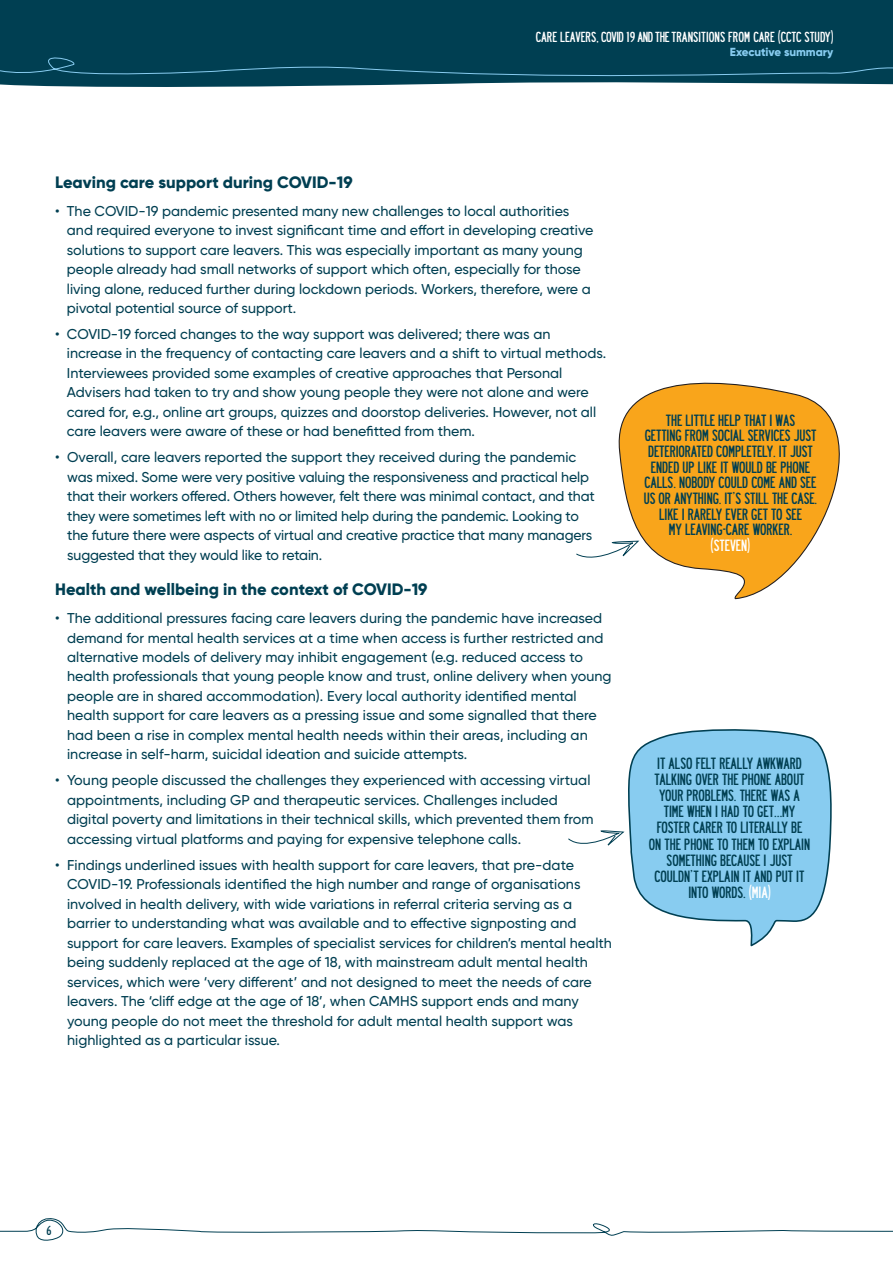
<style>
.page{position:relative;width:893px;height:1263px;background:#fff}
.page>*{position:absolute;margin:0;border:0;box-sizing:border-box;transform-origin:0 0}
.t1{font:800 16.5px "Gilroy";color:#003f52}
.t2{font:500 14.25px/19.5px "Gilroy";color:#003f52}
.t3{font:14.25px/16.2px "Roadway";letter-spacing:-.005em;color:#003f52;text-align:center}
.t4{font:14.25px "Roadway";letter-spacing:-.005em;color:#fff}
.t5{font:12.75px "Roadway";letter-spacing:.005em;color:#fff}
.t6{font:800 11.7px "Gilroy";letter-spacing:-.005em;color:#88ccf0}
.t7{font:11.55px "Roadway";color:#003f52}
.s1{color:#fff}
</style>
<div class="page">
<div style="left:0;top:0;width:893px;height:87px;background:#003f52"></div>
<svg style="left:0;top:1218px;width:893px;height:23px"></svg>
<div style="left:0;top:51px;width:893px;height:30px;background:#003f52"></div>
<svg style="left:618px;top:382px;width:222px;height:218px"></svg>
<svg style="left:576px;top:541px;width:63px;height:24px"></svg>
<svg style="left:568px;top:830px;width:56px;height:16px"></svg>
<svg style="left:628px;top:729px;width:204px;height:218px"></svg>
<p class="t5" style="left:536px;top:29px;width:299px">CARE LEAVERS, COVID 19 AND THE TRANSITIONS FROM CARE (CCTC STUDY)</p>
<p class="t6" style="left:730px;top:44px;width:105px">Executive summary</p>
<p class="t1" style="left:55px;top:171px;width:299px">Leaving care support during COVID-19</p>
<p class="t2" style="left:67px;top:201px;width:528px;text-indent:-12px">• The COVID-19 pandemic presented many new challenges to local authorities and required everyone to invest significant time and effort in developing creative solutions to support care leavers. This was especially important as many young people already had small networks of support which often, especially for those living alone, reduced further during lockdown periods. Workers, therefore, were a pivotal potential source of support.</p>
<p class="t2" style="left:67px;top:324px;width:541px;text-indent:-12px">• COVID-19 forced changes to the way support was delivered; there was an increase in the frequency of contacting care leavers and a shift to virtual methods.<br>Interviewees provided some examples of creative approaches that Personal Advisers had taken to try and show young people they were not alone and were cared for, e.g., online art groups, quizzes and doorstop deliveries. However, not all care leavers were aware of these or had benefitted from them.</p>
<p class="t2" style="left:67px;top:447px;width:529px;text-indent:-12px">• Overall, care leavers reported the support they received during the pandemic was mixed. Some were very positive valuing the responsiveness and practical help that their workers offered. Others however, felt there was minimal contact, and that they were sometimes left with no or limited help during the pandemic. Looking to the future there were aspects of virtual and creative practice that many managers suggested that they would like to retain.</p>
<p class="t1" style="left:55px;top:579px;width:374px">Health and wellbeing in the context of COVID-19</p>
<p class="t2" style="left:67px;top:608px;width:546px;text-indent:-12px">• The additional pressures facing care leavers during the pandemic have increased demand for mental health services at a time when access is further restricted and alternative models of delivery may inhibit engagement (e.g. reduced access to health professionals that young people know and trust, online delivery when young people are in shared accommodation). Every local authority identified mental health support for care leavers as a pressing issue and some signalled that there had been a rise in complex mental health needs within their areas, including an increase in self-harm, suicidal ideation and suicide attempts.</p>
<p class="t2" style="left:67px;top:770px;width:528px;text-indent:-12px">• Young people discussed the challenges they experienced with accessing virtual appointments, including GP and therapeutic services. Challenges included digital poverty and limitations in their technical skills, which prevented them from accessing virtual platforms and paying for expensive telephone calls.</p>
<p class="t2" style="left:67px;top:855px;width:546px;text-indent:-12px">• Findings underlined issues with health support for care leavers, that pre-date COVID-19. Professionals identified the high number and range of organisations involved in health delivery, with wide variations in referral criteria serving as a barrier to understanding what was available and to effective signposting and support for care leavers. Examples of specialist services for children’s mental health being suddenly replaced at the age of 18, with mainstream adult mental health services, which were ‘very different’ and not designed to meet the needs of care leavers. The ‘cliff edge at the age of 18’, when CAMHS support ends and many young people do not meet the threshold for adult mental health support was highlighted as a particular issue.</p>
<p class="t3" style="left:644px;top:411px;width:175px;line-height:15.6px">THE LITTLE HELP THAT I WAS<br>GETTING FROM SOCIAL SERVICES JUST<br>DETERIORATED COMPLETELY. IT JUST<br>ENDED UP LIKE IT WOULD BE PHONE<br>CALLS. NOBODY COULD COME AND SEE<br>US OR ANYTHING. IT’S STILL THE CASE.<br>LIKE I RARELY EVER GET TO SEE<br>MY LEAVING-CARE WORKER.</p>
<p class="t4" style="left:711px;top:536px;width:41px">(STEVEN)</p>
<p class="t3" style="left:649px;top:754px;width:163px">IT ALSO FELT REALLY AWKWARD<br>TALKING OVER THE PHONE ABOUT<br>YOUR PROBLEMS. THERE WAS A<br>TIME WHEN I HAD TO GET…MY<br>FOSTER CARER TO LITERALLY BE<br>ON THE PHONE TO THEM TO EXPLAIN<br>SOMETHING BECAUSE I JUST<br>COULDN’T EXPLAIN IT AND PUT IT<br>INTO WORDS. <span class="s1">(MIA)</span></p>
<p class="t7" style="left:46px;top:1222px;width:7px">6</p>
</div>
